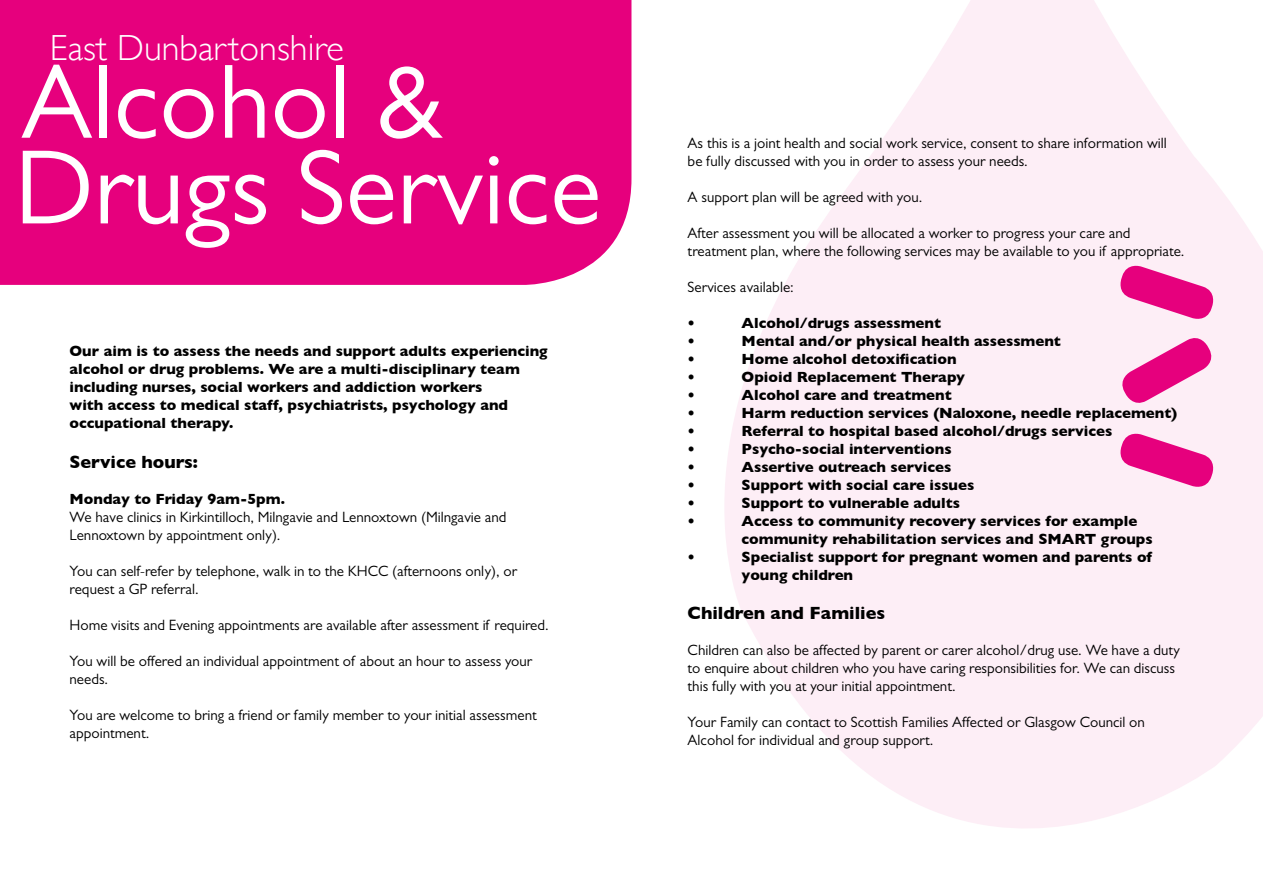
<style>
.page{position:relative;width:1263px;height:893px;background:#fff}
.page>*{position:absolute;margin:0;border:0;box-sizing:border-box;transform-origin:0 0}
.t1{font:106.5px "Gill Sans";color:#fff}
.t2{font:300 36.3px "Gill Sans";color:#fff}
.t3{font:700 18px "Gill Sans";color:#000}
.t4{font:15px/18px "Gill Sans";color:#000}
.t5{font:700 15px/18px "Gill Sans";color:#000}
</style>
<div class="page">
<svg style="left:724px;top:0;width:539px;height:828px;fill:#fdeef6"></svg>
<div style="left:0;top:0;width:631px;height:285px;background:#e6007d"></div>
<svg style="left:23px;top:150px;width:574px;height:98px;fill:#e6007d"></svg>
<svg style="left:1117px;top:333px;width:99px;height:75px;background:#f38fc5"></svg>
<svg style="left:1116px;top:262px;width:101px;height:61px;background:#f17bbb"></svg>
<svg style="left:1116px;top:430px;width:101px;height:61px;background:#f17bbb"></svg>
<h2 class="t2" style="left:50px;top:19px;width:295px">East Dunbartonshire</h2>
<h1 class="t1" style="left:21px;top:41px;width:424px">Alcohol &amp;</h1>
<p class="t5" style="left:70px;top:342px;width:480px">Our aim is to assess the needs and support adults experiencing alcohol or drug problems. We are a multi-disciplinary team including nurses, social workers and addiction workers<br>with access to medical staff, psychiatrists, psychology and occupational therapy.</p>
<p class="t3" style="left:70px;top:447px;width:130px">Service hours:</p>
<p class="t5" style="left:70px;top:489px;width:217px">Monday to Friday 9am-5pm.</p>
<p class="t4" style="left:70px;top:507px;width:438px">We have clinics in Kirkintilloch, Milngavie and Lennoxtown (Milngavie and<br>Lennoxtown by appointment only).</p>
<p class="t4" style="left:70px;top:561px;width:449px">You can self-refer by telephone, walk in to the KHCC (afternoons only), or request a GP referral.</p>
<p class="t4" style="left:70px;top:615px;width:481px">Home visits and Evening appointments are available after assessment if required.</p>
<p class="t4" style="left:70px;top:651px;width:464px">You will be offered an individual appointment of about an hour to assess your needs.</p>
<p class="t4" style="left:70px;top:705px;width:469px">You are welcome to bring a friend or family member to your initial assessment appointment.</p>
<p class="t4" style="left:688px;top:134px;width:481px">As this is a joint health and social work service, consent to share information will be fully discussed with you in order to assess your needs.</p>
<p class="t4" style="left:688px;top:188px;width:236px">A support plan will be agreed with you.</p>
<p class="t4" style="left:688px;top:224px;width:498px">After assessment you will be allocated a worker to progress your care and treatment plan, where the following services may be available to you if appropriate.</p>
<p class="t4" style="left:688px;top:278px;width:108px">Services available:</p>
<p class="t5" style="left:688px;top:313px;width:9px">•</p>
<p class="t5" style="left:742px;top:313px;width:201px">Alcohol/drugs assessment</p>
<p class="t5" style="left:688px;top:331px;width:9px">•</p>
<p class="t5" style="left:742px;top:331px;width:321px">Mental and/or physical health assessment</p>
<p class="t5" style="left:688px;top:349px;width:9px">•</p>
<p class="t5" style="left:742px;top:349px;width:217px">Home alcohol detoxification</p>
<p class="t5" style="left:688px;top:367px;width:9px">•</p>
<p class="t5" style="left:742px;top:367px;width:225px">Opioid Replacement Therapy</p>
<p class="t5" style="left:688px;top:385px;width:9px">•</p>
<p class="t5" style="left:742px;top:385px;width:212px">Alcohol care and treatment</p>
<p class="t5" style="left:688px;top:403px;width:9px">•</p>
<p class="t5" style="left:742px;top:403px;width:437px">Harm reduction services (Naloxone, needle replacement)</p>
<p class="t5" style="left:688px;top:421px;width:9px">•</p>
<p class="t5" style="left:742px;top:421px;width:372px">Referral to hospital based alcohol/drugs services</p>
<p class="t5" style="left:688px;top:439px;width:9px">•</p>
<p class="t5" style="left:742px;top:439px;width:211px">Psycho-social interventions</p>
<p class="t5" style="left:688px;top:457px;width:9px">•</p>
<p class="t5" style="left:742px;top:457px;width:211px">Assertive outreach services</p>
<p class="t5" style="left:688px;top:475px;width:9px">•</p>
<p class="t5" style="left:742px;top:475px;width:234px">Support with social care issues</p>
<p class="t5" style="left:688px;top:493px;width:9px">•</p>
<p class="t5" style="left:742px;top:493px;width:220px">Support to vulnerable adults</p>
<p class="t5" style="left:688px;top:511px;width:9px">•</p>
<p class="t5" style="left:742px;top:511px;width:413px">Access to community recovery services for example community rehabilitation services and SMART groups</p>
<p class="t5" style="left:688px;top:547px;width:9px">•</p>
<p class="t5" style="left:742px;top:547px;width:412px">Specialist support for pregnant women and parents of young children</p>
<p class="t3" style="left:688px;top:599px;width:199px">Children and Families</p>
<p class="t4" style="left:688px;top:641px;width:494px">Children can also be affected by parent or carer alcohol/drug use. We have a duty to enquire about children who you have caring responsibilities for. We can discuss this fully with you at your initial appointment.</p>
<p class="t4" style="left:688px;top:713px;width:459px">Your Family can contact to Scottish Families Affected or Glasgow Council on<br>Alcohol for individual and group support.</p>
</div>
